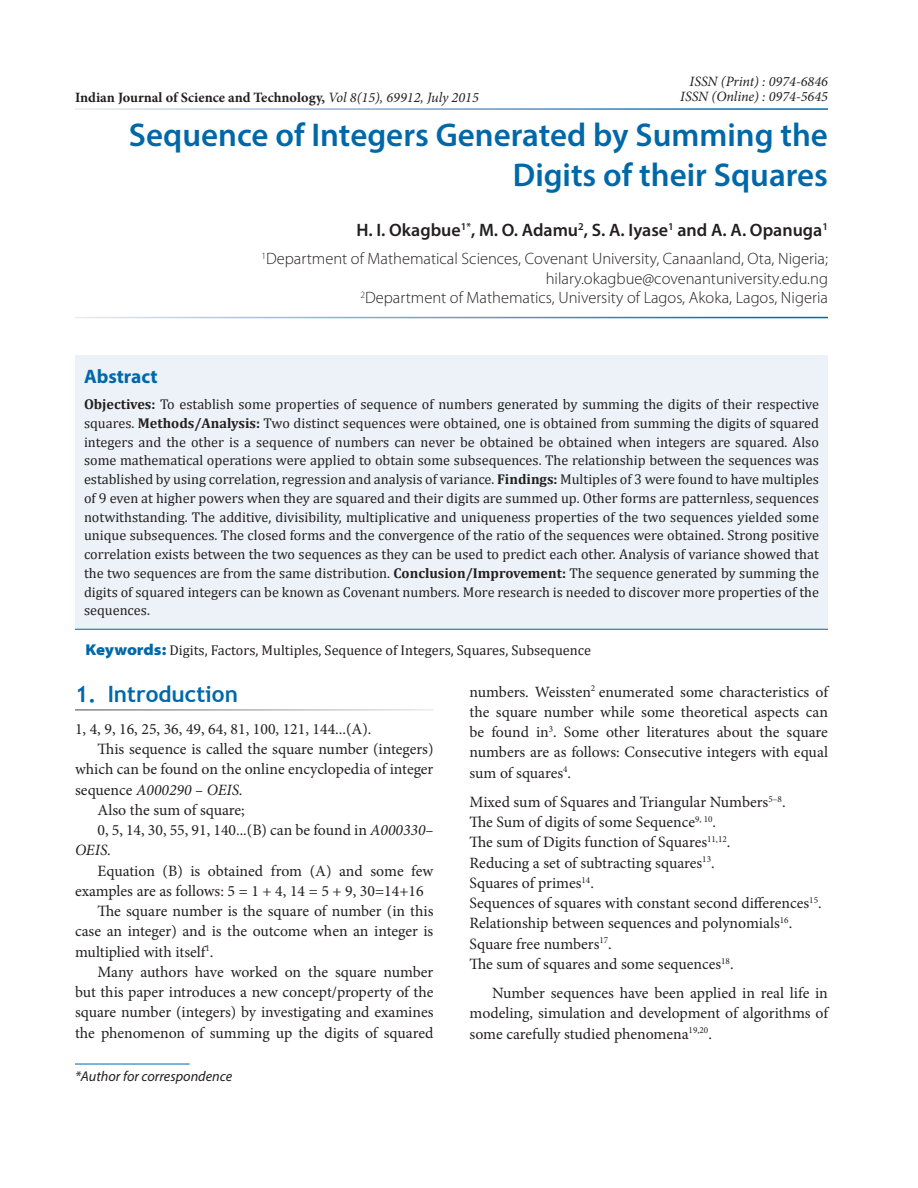
<style>
.page{position:relative;width:918px;height:1188px;background:#fff}
.page>*{position:absolute;margin:0;border:0;box-sizing:border-box;transform-origin:0 0}
.AT{font:600 33px/40.5px "Myriad Pro";color:#0068a9;text-align:right}
.t1{font:700 22.5px "Trebuchet MS";color:#0068a9}
.Abs_Head{font:700 19.5px "Myriad Pro";color:#0068a9}
.Author{font:600 18px "Myriad Pro";color:#231f20}
.Affiliation{font:300 16.5px/19.5px "Myriad Pro";color:#231f20;text-align:right}
.Text_Ind{font:15.75px/20.2px "Minion Pro";letter-spacing:-.005em;color:#231f20;text-align:justify}
.Text{font:15.75px "Minion Pro";color:#231f20}
.Abs_Text1{font:14.25px/18.8px "Cambria";color:#231f20;text-align:justify}
.Keyword{font:14.25px "Cambria";color:#231f20}
.t2{font:700 14.25px "Minion Pro";color:#231f20}
.t3{font:italic 14.25px "Minion Pro";color:#231f20}
.Footnote1{font:italic 14.25px "Myriad Pro";color:#231f20}
.s1{font-weight:400;font-style:italic}
.s2{font-weight:700}
.s3{font-family:"Myriad Pro";font-weight:900;font-stretch:semi-expanded;font-size:15.75px;color:#0068a9}
.s4{font-style:italic}
</style>
<div class="page">
<div style="left:75px;top:355px;width:753px;height:275px;background:#edf2f8"></div>
<hr style="left:75px;top:629px;width:753px;height:1px;background:#0068a9">
<hr style="left:75px;top:1064px;width:115px;height:1px;background:#0068a9">
<p class="t2" style="left:75px;top:87px;width:405px">Indian Journal of Science and Technology, <span class="s1">Vol 8(15), 69912, July 2015</span></p>
<p class="t3" style="left:690px;top:72px;width:140px">ISSN (Print) : 0974-6846</p>
<p class="t3" style="left:680px;top:87px;width:149px">ISSN (Online) : 0974-5645</p>
<p class="AT" style="left:129px;top:114px;width:701px">Sequence of Integers Generated by Summing the<br>Digits of their Squares</p>
<p class="Author" style="left:356px;top:218px;width:473px">H. I. Okagbue<sup>1*</sup>, M. O. Adamu<sup>2</sup>, S. A. Iyase<sup>1</sup> and A. A. Opanuga<sup>1</sup></p>
<p class="Affiliation" style="left:261px;top:249px;width:568px"><sup>1</sup>Department of Mathematical Sciences, Covenant University, Canaanland, Ota, Nigeria; hilary.okagbue@covenantuniversity.edu.ng<br><sup>2</sup>Department of Mathematics, University of Lagos, Akoka, Lagos, Nigeria</p>
<p class="Abs_Head" style="left:84px;top:364px;width:75px">Abstract</p>
<p class="Abs_Text1" style="left:84px;top:395px;width:737px"><span class="s2">Objectives:</span> To establish some properties of sequence of numbers generated by summing the digits of their respective squares. <span class="s2">Methods/Analysis:</span> Two distinct sequences were obtained, one is obtained from summing the digits of squared integers and the other is a sequence of numbers can never be obtained be obtained when integers are squared. Also some mathematical operations were applied to obtain some subsequences. The relationship between the sequences was established by using correlation, regression and analysis of variance. <span class="s2">Findings:</span> Multiples of 3 were found to have multiples of 9 even at higher powers when they are squared and their digits are summed up. Other forms are patternless, sequences notwithstanding. The additive, divisibility, multiplicative and uniqueness properties of the two sequences yielded some unique subsequences. The closed forms and the convergence of the ratio of the sequences were obtained. Strong positive correlation exists between the two sequences as they can be used to predict each other. Analysis of variance showed that the two sequences are from the same distribution. <span class="s2">Conclusion/Improvement:</span> The sequence generated by summing the digits of squared integers can be known as Covenant numbers. More research is needed to discover more properties of the sequences.</p>
<p class="Keyword" style="left:86px;top:642px;width:507px"><span class="s3">Keywords:</span> Digits, Factors, Multiples, Sequence of Integers, Squares, Subsequence</p>
<h1 class="t1" style="left:75px;top:680px;width:164px">1. Introduction</h1>
<p class="Text" style="left:75px;top:718px;width:298px">1, 4, 9, 16, 25, 36, 49, 64, 81, 100, 121, 144...(A).</p>
<p class="Text_Ind" style="left:75px;top:739px;width:360px;text-indent:22px">This sequence is called the square number (integers) which can be found on the online encyclopedia of integer sequence <span class="s4">A000290 – OEIS.</span></p>
<p class="Text_Ind" style="left:98px;top:800px;width:149px">Also the sum of square;</p>
<p class="Text_Ind" style="left:75px;top:820px;width:360px;text-indent:22px">0, 5, 14, 30, 55, 91, 140...(B) can be found in <span class="s4">A000330–<br>OEIS.</span></p>
<p class="Text_Ind" style="left:75px;top:861px;width:360px;text-indent:22px">Equation (B) is obtained from (A) and some few examples are as follows: 5 = 1 + 4, 14 = 5 + 9, 30=14+16</p>
<p class="Text_Ind" style="left:75px;top:901px;width:360px;text-indent:22px">The square number is the square of number (in this case an integer) and is the outcome when an integer is multiplied with itself<sup>1</sup>.</p>
<p class="Text_Ind" style="left:75px;top:962px;width:360px;text-indent:22px">Many authors have worked on the square number but this paper introduces a new concept/property of the square number (integers) by investigating and examines the phenomenon of summing up the digits of squared</p>
<p class="Text_Ind" style="left:470px;top:681px;width:360px">numbers. Weissten<sup>2</sup> enumerated some characteristics of the square number while some theoretical aspects can be found in<sup>3</sup>. Some other literatures about the square numbers are as follows: Consecutive integers with equal sum of squares<sup>4</sup>.</p>
<p class="Text" style="left:470px;top:791px;width:318px">Mixed sum of Squares and Triangular Numbers<sup>5–8</sup>.</p>
<p class="Text" style="left:470px;top:811px;width:248px">The Sum of digits of some Sequence<sup>9,</sup> <sup>10</sup>.</p>
<p class="Text" style="left:470px;top:832px;width:262px">The sum of Digits function of Squares<sup>11,12</sup>.</p>
<p class="Text" style="left:470px;top:852px;width:247px">Reducing a set of subtracting squares<sup>13</sup>.</p>
<p class="Text" style="left:470px;top:872px;width:126px">Squares of primes<sup>14</sup>.</p>
<p class="Text" style="left:470px;top:892px;width:354px">Sequences of squares with constant second differences<sup>15</sup>.</p>
<p class="Text" style="left:470px;top:913px;width:324px">Relationship between sequences and polynomials<sup>16</sup>.</p>
<p class="Text" style="left:470px;top:933px;width:144px">Square free numbers<sup>17</sup>.</p>
<p class="Text" style="left:470px;top:953px;width:266px">The sum of squares and some sequences<sup>18</sup>.</p>
<p class="Text_Ind" style="left:470px;top:983px;width:360px;text-indent:22px">Number sequences have been applied in real life in modeling, simulation and development of algorithms of some carefully studied phenomena<sup>19,20</sup>.</p>
<p class="Footnote1" style="left:75px;top:1067px;width:159px">*Author for correspondence</p>
</div>
